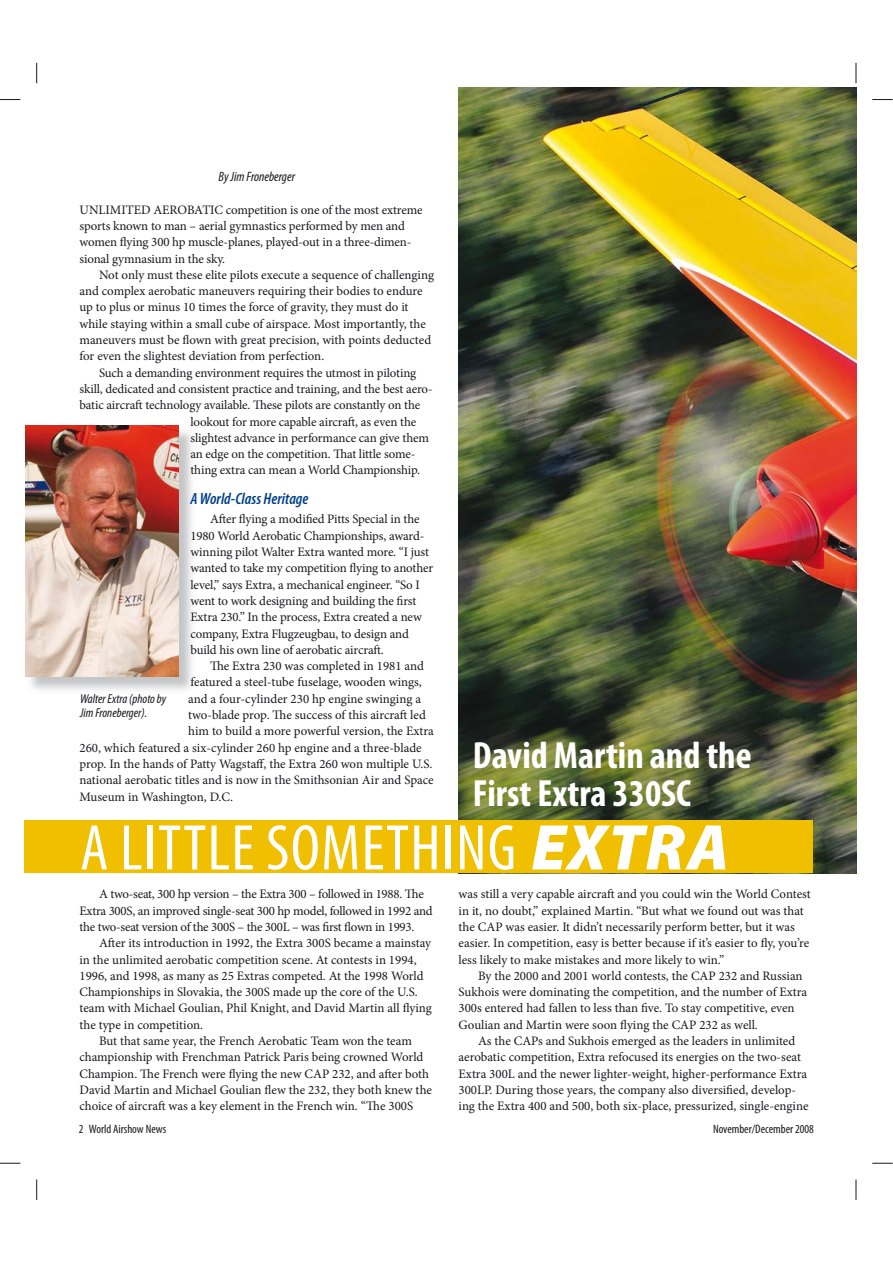
<style>
.page{position:relative;width:893px;height:1263px;background:#fff}
.page>*{position:absolute;margin:0;border:0;box-sizing:border-box;transform-origin:0 0}
.t1{font:condensed 65.25px "Myriad Pro";letter-spacing:.02em;color:#fff}
.t2{font:700 condensed 38.1px/38.1px "Myriad Pro";color:#fff}
.t3{font:italic 600 condensed 16.35px "Myriad Pro";color:#003f8a}
.t4{font:italic condensed 13.65px "Myriad Pro";color:#1a171c}
.t5{font:12.9px/16.4px "Minion Pro";letter-spacing:-.005em;color:#1a171c}
.t6{font:italic condensed 12.9px/14.2px "Myriad Pro";color:#1a171c}
.t7{font:condensed 12.3px "Myriad Pro";color:#1a171c}
.s1{font-weight:900;font-style:italic;font-stretch:normal}
</style>
<div class="page">
<img style="left:458px;top:87px;width:398px;height:787px">
<img style="left:30px;top:427px;width:162px;height:263px">
<img style="left:25px;top:426px;width:153px;height:251px">
<div style="left:24px;top:820px;width:789px;height:53px;background:#efbf00"></div>
<svg style="left:0;top:99px;width:20px;height:1px"></svg>
<svg style="left:872px;top:99px;width:21px;height:1px"></svg>
<svg style="left:0;top:1163px;width:20px;height:1px"></svg>
<svg style="left:872px;top:1163px;width:21px;height:1px"></svg>
<svg style="left:36px;top:63px;width:1px;height:20px"></svg>
<svg style="left:36px;top:1180px;width:1px;height:20px"></svg>
<svg style="left:856px;top:63px;width:1px;height:20px"></svg>
<svg style="left:856px;top:1180px;width:1px;height:20px"></svg>
<p class="t4" style="left:218px;top:171px;width:78px">By Jim Froneberger</p>
<p class="t5" style="left:79px;top:203px;width:345px">UNLIMITED AEROBATIC competition is one of the most extreme sports known to man – aerial gymnastics performed by men and women flying 300 hp muscle-planes, played-out in a three-dimen&shy;sional gymnasium in the sky.</p>
<p class="t5" style="left:79px;top:268px;width:356px;text-indent:20px">Not only must these elite pilots execute a sequence of challenging and complex aerobatic maneuvers requiring their bodies to endure up to plus or minus 10 times the force of gravity, they must do it while staying within a small cube of airspace. Most importantly, the maneuvers must be flown with great precision, with points deducted for even the slightest deviation from perfection.</p>
<p class="t5" style="left:99px;top:366px;width:319px">Such a demanding environment requires the utmost in piloting</p>
<p class="t5" style="left:79px;top:382px;width:355px">skill, dedicated and consistent practice and training, and the best aero-</p>
<p class="t5" style="left:79px;top:398px;width:342px">batic aircraft technology available. These pilots are constantly on the</p>
<p class="t5" style="left:190px;top:414px;width:227px">lookout for more capable aircraft, as even the</p>
<p class="t5" style="left:190px;top:431px;width:240px">slightest advance in performance can give them</p>
<p class="t5" style="left:190px;top:447px;width:227px">an edge on the competition. That little some-</p>
<p class="t5" style="left:190px;top:463px;width:231px">thing extra can mean a World Championship.</p>
<p class="t3" style="left:190px;top:493px;width:120px">A World-Class Heritage</p>
<p class="t5" style="left:190px;top:512px;width:244px;text-indent:20px">After flying a modified Pitts Special in the 1980 World Aerobatic Championships, award&shy;winning pilot Walter Extra wanted more. “I just wanted to take my competition flying to another level,” says Extra, a mechanical engineer. “So I went to work designing and building the first Extra 230.” In the process, Extra created a new company, Extra Flugzeugbau, to design and build his own line of aerobatic aircraft.</p>
<p class="t5" style="left:210px;top:659px;width:215px">The Extra 230 was completed in 1981 and</p>
<p class="t5" style="left:190px;top:675px;width:233px">featured a steel-tube fuselage, wooden wings,</p>
<p class="t5" style="left:188px;top:692px;width:234px">and a four-cylinder 230 hp engine swinging a</p>
<p class="t5" style="left:188px;top:708px;width:239px">two-blade prop. The success of this aircraft led</p>
<p class="t5" style="left:188px;top:724px;width:247px">him to build a more powerful version, the Extra</p>
<p class="t5" style="left:79px;top:741px;width:344px">260, which featured a six-cylinder 260 hp engine and a three-blade</p>
<p class="t5" style="left:79px;top:757px;width:354px">prop. In the hands of Patty Wagstaff, the Extra 260 won multiple U.S.</p>
<p class="t5" style="left:79px;top:773px;width:356px">national aerobatic titles and is now in the Smithsonian Air and Space</p>
<p class="t5" style="left:79px;top:789px;width:155px">Museum in Washington, D.C.</p>
<p class="t6" style="left:80px;top:692px;width:88px">Walter Extra (photo by<br>Jim Froneberger).</p>
<h2 class="t2" style="left:473px;top:739px;width:280px">David Martin and the<br>First Extra 330SC</h2>
<h1 class="t1" style="left:80px;top:822px;width:650px">A LITTLE SOMETHING <span class="s1">EXTRA</span></h1>
<p class="t5" style="left:79px;top:887px;width:355px;text-indent:20px">A two-seat, 300 hp version – the Extra 300 – followed in 1988. The<br>Extra 300S, an improved single-seat 300 hp model, followed in 1992 and the two-seat version of the 300S – the 300L – was first flown in 1993.</p>
<p class="t5" style="left:99px;top:936px;width:334px">After its introduction in 1992, the Extra 300S became a mainstay</p>
<p class="t5" style="left:79px;top:952px;width:339px">in the unlimited aerobatic competition scene. At contests in 1994,</p>
<p class="t5" style="left:79px;top:969px;width:346px">1996, and 1998, as many as 25 Extras competed. At the 1998 World</p>
<p class="t5" style="left:79px;top:985px;width:340px">Championships in Slovakia, the 300S made up the core of the U.S.</p>
<p class="t5" style="left:79px;top:1001px;width:354px">team with Michael Goulian, Phil Knight, and David Martin all flying</p>
<p class="t5" style="left:79px;top:1018px;width:125px">the type in competition.</p>
<p class="t5" style="left:99px;top:1034px;width:314px">But that same year, the French Aerobatic Team won the team</p>
<p class="t5" style="left:79px;top:1050px;width:345px">championship with Frenchman Patrick Paris being crowned World</p>
<p class="t5" style="left:79px;top:1067px;width:351px">Champion. The French were flying the new CAP 232, and after both</p>
<p class="t5" style="left:79px;top:1083px;width:354px">David Martin and Michael Goulian flew the 232, they both knew the</p>
<p class="t5" style="left:79px;top:1099px;width:335px">choice of aircraft was a key element in the French win. “The 300S</p>
<p class="t5" style="left:458px;top:887px;width:354px">was still a very capable aircraft and you could win the World Contest in it, no doubt,” explained Martin. “But what we found out was that the CAP was easier. It didn’t necessarily perform better, but it was easier. In competition, easy is better because if it’s easier to fly, you’re less likely to make mistakes and more likely to win.”</p>
<p class="t5" style="left:458px;top:969px;width:350px;text-indent:20px">By the 2000 and 2001 world contests, the CAP 232 and Russian Sukhois were dominating the competition, and the number of Extra 300s entered had fallen to less than five. To stay competitive, even Goulian and Martin were soon flying the CAP 232 as well.</p>
<p class="t5" style="left:458px;top:1034px;width:351px;text-indent:20px">As the CAPs and Sukhois emerged as the leaders in unlimited aerobatic competition, Extra refocused its energies on the two-seat Extra 300L and the newer lighter-weight, higher-performance Extra 300LP. During those years, the company also diversified, develop&shy;ing the Extra 400 and 500, both six-place, pressurized, single-engine</p>
<p class="t7" style="left:79px;top:1124px;width:89px">2 World Airshow News</p>
<p class="t7" style="left:713px;top:1124px;width:102px">November/December 2008</p>
</div>
